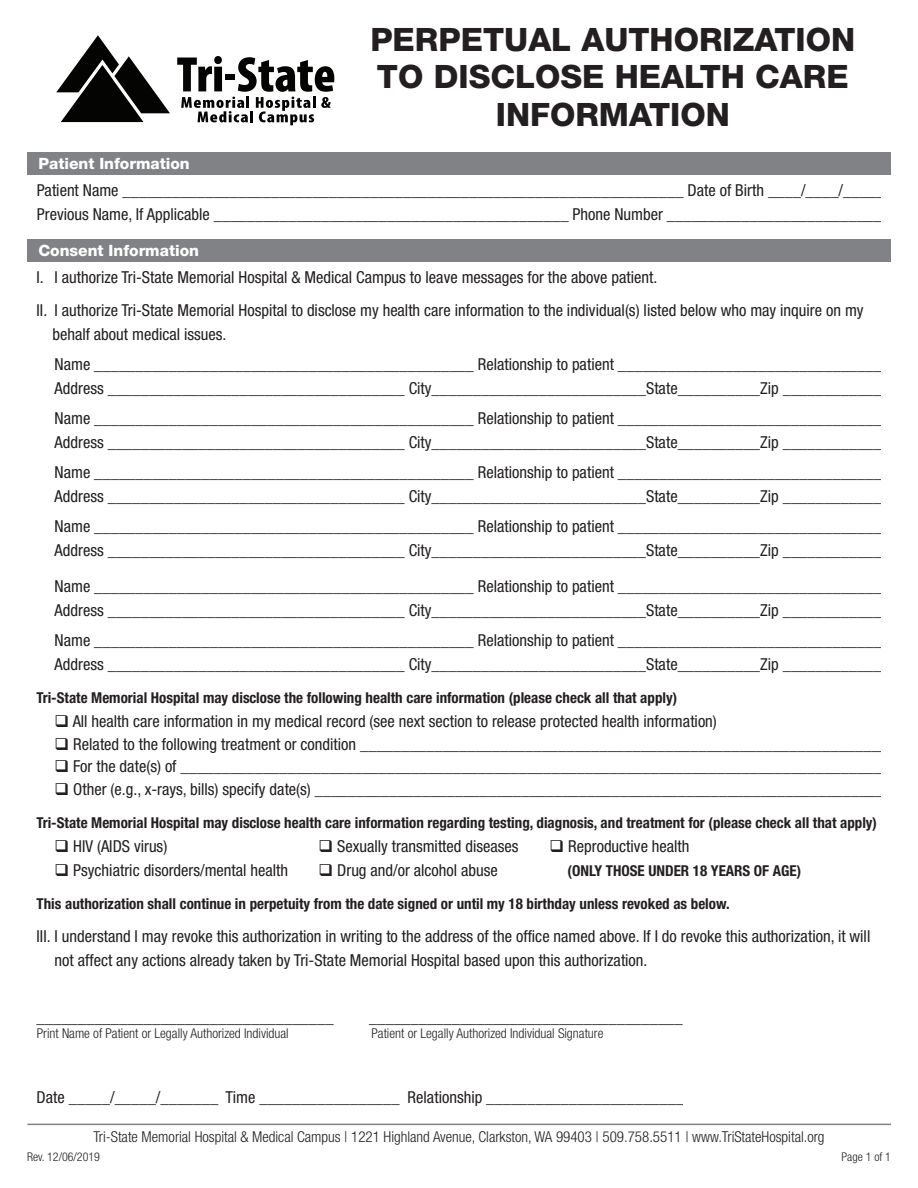
<style>
.page{position:relative;width:918px;height:1188px;background:#fff}
.page>*{position:absolute;margin:0;border:0;box-sizing:border-box;transform-origin:0 0}
.t1{font:800 32.25px/37.5px "Helvetica Neue LT Std";color:#231f20;text-align:center}
.t2{font:condensed 16.5px/30px "Helvetica Neue LT Std";color:#231f20}
.t3{font:800 15.6px "Helvetica Neue LT Std";color:#fff}
.t4{font:700 condensed 15px "Helvetica Neue LT Std";color:#231f20}
.t5{font:300 condensed 15px "Helvetica Neue LT Std";color:#231f20}
.t6{font:300 condensed 13.5px "Helvetica Neue LT Std";color:#231f20}
.t7{font:300 condensed 12px "Helvetica Neue LT Std";color:#231f20}
</style>
<div class="page">
<svg style="left:56px;top:35px;width:114px;height:87px"></svg>
<svg style="left:177px;top:56px;width:157px;height:69px"></svg>
<hr style="left:27px;top:1124px;width:864px;height:1px;background:#808285">
<div style="left:27px;top:152px;width:864px;height:23px;background:#808285"></div>
<div style="left:27px;top:239px;width:864px;height:23px;background:#808285"></div>
<p class="t3" style="left:38px;top:154px;width:153px">Patient Information</p>
<h1 class="t1" style="left:370px;top:20px;width:487px">PERPETUAL AUTHORIZATION<br>TO DISCLOSE HEALTH CARE<br>INFORMATION</h1>
<p class="t2" style="left:37px;top:179px;width:857px;line-height:24px">Patient Name ____________________________________________________________________ Date of Birth ____/____/______<br>Previous Name, If Applicable ___________________________________________ Phone Number ___________________________</p>
<p class="t3" style="left:38px;top:241px;width:162px">Consent Information</p>
<p class="t2" style="left:37px;top:261px;width:829px;line-height:33px">I. I authorize Tri-State Memorial Hospital &amp; Medical Campus to leave messages for the above patient.<br>II. I authorize Tri-State Memorial Hospital to disclose my health care information to the individual(s) listed below who may inquire on my</p>
<p class="t2" style="left:52px;top:319px;width:831px">behalf about medical issues.<br>Name ______________________________________________ Relationship to patient ________________________________</p>
<p class="t2" style="left:55px;top:373px;width:837px">Address ____________________________________ City__________________________State__________Zip _____________<br>Name ______________________________________________ Relationship to patient ________________________________</p>
<p class="t2" style="left:55px;top:427px;width:837px">Address ____________________________________ City__________________________State__________Zip _____________<br>Name ______________________________________________ Relationship to patient ________________________________</p>
<p class="t2" style="left:55px;top:481px;width:837px">Address ____________________________________ City__________________________State__________Zip _____________<br>Name ______________________________________________ Relationship to patient ________________________________</p>
<p class="t2" style="left:55px;top:532px;width:837px;line-height:36px">Address ____________________________________ City__________________________State__________Zip _____________<br>Name ______________________________________________ Relationship to patient ________________________________</p>
<p class="t2" style="left:55px;top:595px;width:837px">Address ____________________________________ City__________________________State__________Zip _____________<br>Name ______________________________________________ Relationship to patient ________________________________</p>
<p class="t2" style="left:55px;top:649px;width:837px">Address ____________________________________ City__________________________State__________Zip _____________</p>
<p class="t4" style="left:37px;top:689px;width:642px">Tri-State Memorial Hospital may disclose the following health care information (please check all that apply)</p>
<p class="t2" style="left:55px;top:706px;width:664px">❑ All health care information in my medical record (see next section to release protected health information)</p>
<p class="t2" style="left:55px;top:729px;width:835px">❑ Related to the following treatment or condition ________________________________________________________________</p>
<p class="t2" style="left:55px;top:751px;width:829px">❑ For the date(s) of _____________________________________________________________________________________</p>
<p class="t2" style="left:55px;top:774px;width:831px">❑ Other (e.g., x-rays, bills) specify date(s) _____________________________________________________________________</p>
<p class="t4" style="left:37px;top:813px;width:842px">Tri-State Memorial Hospital may disclose health care information regarding testing, diagnosis, and treatment for (please check all that apply)</p>
<p class="t2" style="left:55px;top:831px;width:114px">❑ HIV (AIDS virus)</p>
<p class="t2" style="left:319px;top:831px;width:202px">❑ Sexually transmitted diseases</p>
<p class="t2" style="left:550px;top:831px;width:141px">❑ Reproductive health</p>
<p class="t2" style="left:55px;top:855px;width:235px">❑ Psychiatric disorders/mental health</p>
<p class="t2" style="left:319px;top:855px;width:181px">❑ Drug and/or alcohol abuse</p>
<p class="t4" style="left:568px;top:861px;width:235px">(ONLY THOSE UNDER 18 YEARS OF AGE)</p>
<p class="t4" style="left:37px;top:894px;width:695px">This authorization shall continue in perpetuity from the date signed or until my 18 birthday unless revoked as below.</p>
<p class="t2" style="left:55px;top:924px;width:817px;line-height:24px;text-indent:-18px">III. I understand I may revoke this authorization in writing to the address of the office named above. If I do revoke this authorization, it will not affect any actions already taken by Tri-State Memorial Hospital based upon this authorization.</p>
<p class="t2" style="left:37px;top:1002px;width:299px">____________________________________</p>
<p class="t2" style="left:369px;top:1002px;width:315px">______________________________________</p>
<p class="t6" style="left:37px;top:1025px;width:253px">Print Name of Patient or Legally Authorized Individual</p>
<p class="t6" style="left:372px;top:1025px;width:233px">Patient or Legally Authorized Individual Signature</p>
<p class="t2" style="left:37px;top:1082px;width:657px">Date _____/_____/_______ Time _________________ Relationship _________________________</p>
<p class="t5" style="left:93px;top:1128px;width:733px">Tri-State Memorial Hospital &amp; Medical Campus | 1221 Highland Avenue, Clarkston, WA 99403 | 509.758.5511 | www.TriStateHospital.org</p>
<p class="t7" style="left:27px;top:1149px;width:74px">Rev. 12/06/2019</p>
<p class="t7" style="left:842px;top:1149px;width:51px">Page 1 of 1</p>
</div>
